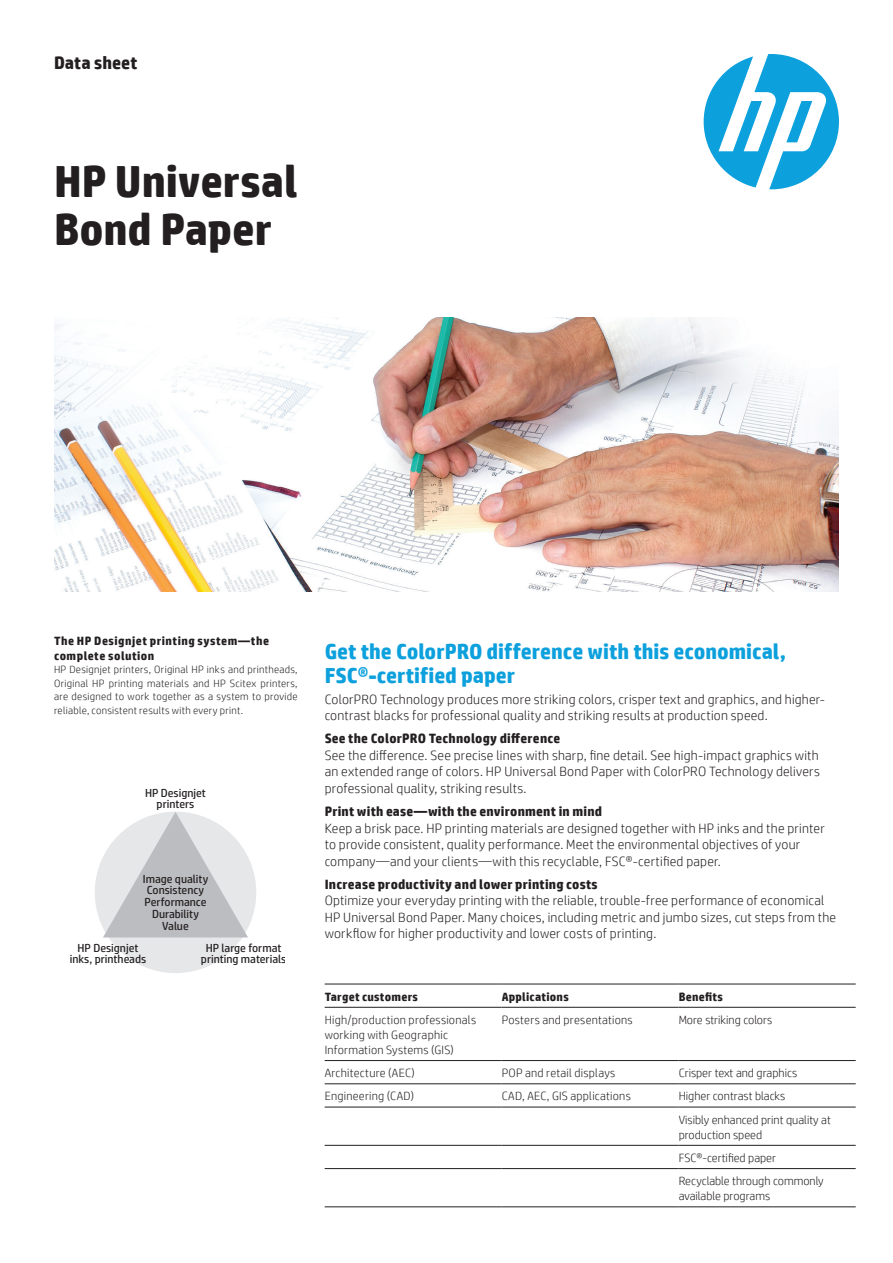
<style>
.page{position:relative;width:893px;height:1263px;background:#fff}
.page>*{position:absolute;margin:0;border:0;box-sizing:border-box;transform-origin:0 0}
.t1{font:700 45px/48px "HP Simplified";letter-spacing:-.005em;color:#231f20}
.t2{font:700 21.75px/24px "HP Simplified";color:#0ca0dd}
.t3{font:700 18px "HP Simplified";color:#231f20}
.t4{font:300 13.5px/16.5px "HP Simplified";letter-spacing:.015em;color:#231f20}
.t5{font:700 13.5px "HP Simplified";letter-spacing:.015em;color:#231f20}
.t6{font:300 12px/23.2px "HP Simplified";letter-spacing:.005em;color:#231f20}
.t7{font:700 12px/15px "HP Simplified";letter-spacing:.035em;color:#231f20}
.t8{font:11.7px/11.7px "HP Simplified";color:#231f20;text-align:center}
.t9{font:300 10.5px/13.5px "HP Simplified";letter-spacing:.025em;color:#231f20;text-align:justify}
</style>
<div class="page">
<img style="left:54px;top:317px;width:785px;height:274px">
<svg style="left:704px;top:54px;width:135px;height:135px"></svg>
<div style="left:95px;top:812px;width:161px;height:161px;background:#e6e7e9;border-radius:50%"></div>
<svg style="left:103px;top:812px;width:145px;height:125px"></svg>
<hr style="left:325px;top:984px;width:177px;height:1px;background:#231f20">
<hr style="left:502px;top:984px;width:177px;height:1px;background:#231f20">
<hr style="left:679px;top:984px;width:177px;height:1px;background:#231f20">
<hr style="left:325px;top:1007px;width:177px;height:1px;background:#231f20">
<hr style="left:502px;top:1007px;width:177px;height:1px;background:#231f20">
<hr style="left:679px;top:1007px;width:177px;height:1px;background:#231f20">
<hr style="left:325px;top:1060px;width:177px;height:1px;background:#231f20">
<hr style="left:502px;top:1060px;width:177px;height:1px;background:#231f20">
<hr style="left:679px;top:1060px;width:177px;height:1px;background:#231f20">
<hr style="left:325px;top:1083px;width:177px;height:1px;background:#231f20">
<hr style="left:502px;top:1083px;width:177px;height:1px;background:#231f20">
<hr style="left:679px;top:1083px;width:177px;height:1px;background:#231f20">
<hr style="left:325px;top:1107px;width:177px;height:1px;background:#231f20">
<hr style="left:502px;top:1107px;width:177px;height:1px;background:#231f20">
<hr style="left:679px;top:1107px;width:177px;height:1px;background:#231f20">
<hr style="left:325px;top:1145px;width:177px;height:1px;background:#231f20">
<hr style="left:502px;top:1145px;width:177px;height:1px;background:#231f20">
<hr style="left:679px;top:1145px;width:177px;height:1px;background:#231f20">
<hr style="left:325px;top:1168px;width:177px;height:1px;background:#231f20">
<hr style="left:502px;top:1168px;width:177px;height:1px;background:#231f20">
<hr style="left:679px;top:1168px;width:177px;height:1px;background:#231f20">
<hr style="left:325px;top:1206px;width:177px;height:1px;background:#231f20">
<hr style="left:502px;top:1206px;width:177px;height:1px;background:#231f20">
<hr style="left:679px;top:1206px;width:177px;height:1px;background:#231f20">
<h3 class="t3" style="left:54px;top:52px;width:85px">Data sheet</h3>
<h1 class="t1" style="left:54px;top:157px;width:245px">HP Universal<br>Bond Paper</h1>
<p class="t7" style="left:54px;top:633px;width:217px">The HP Designjet printing system—the complete solution</p>
<p class="t9" style="left:54px;top:662px;width:245px">HP Designjet printers, Original HP inks and printheads, Original HP printing materials and HP Scitex printers, are designed to work together as a system to provide reliable, consistent results with every print.</p>
<p class="t8" style="left:145px;top:786px;width:62px">HP Designjet printers</p>
<p class="t8" style="left:143px;top:873px;width:67px">Image quality<br>Consistency<br>Performance<br>Durability<br>Value</p>
<p class="t8" style="left:70px;top:941px;width:78px">HP Designjet inks, printheads</p>
<p class="t8" style="left:201px;top:941px;width:87px">HP large format printing materials</p>
<h2 class="t2" style="left:325px;top:639px;width:463px">Get the ColorPRO difference with this economical,<br>FSC®-certified paper</h2>
<p class="t4" style="left:325px;top:690px;width:502px">ColorPRO Technology produces more striking colors, crisper text and graphics, and higher&shy;contrast blacks for professional quality and striking results at production speed.</p>
<p class="t5" style="left:325px;top:731px;width:237px">See the ColorPRO Technology difference</p>
<p class="t4" style="left:325px;top:746px;width:497px;text-align:justify">See the difference. See precise lines with sharp, fine detail. See high-impact graphics with an extended range of colors. HP Universal Bond Paper with ColorPRO Technology delivers professional quality, striking results.</p>
<p class="t5" style="left:325px;top:803px;width:279px">Print with ease—with the environment in mind</p>
<p class="t4" style="left:325px;top:819px;width:502px">Keep a brisk pace. HP printing materials are designed together with HP inks and the printer to provide consistent, quality performance. Meet the environmental objectives of your company—and your clients—with this recyclable, FSC®-certified paper.</p>
<p class="t5" style="left:325px;top:876px;width:274px">Increase productivity and lower printing costs</p>
<p class="t4" style="left:325px;top:892px;width:513px">Optimize your everyday printing with the reliable, trouble-free performance of economical<br>HP Universal Bond Paper. Many choices, including metric and jumbo sizes, cut steps from the workflow for higher productivity and lower costs of printing.</p>
<p class="t7" style="left:325px;top:989px;width:95px">Target customers</p>
<p class="t7" style="left:502px;top:989px;width:69px">Applications</p>
<p class="t7" style="left:679px;top:989px;width:46px">Benefits</p>
<p class="t6" style="left:325px;top:1012px;width:153px;line-height:15px">High/production professionals working with Geographic<br>Information Systems (GIS)</p>
<p class="t6" style="left:502px;top:1008px;width:133px">Posters and presentations</p>
<p class="t6" style="left:679px;top:1008px;width:95px">More striking colors</p>
<p class="t6" style="left:325px;top:1061px;width:92px">Architecture (AEC)</p>
<p class="t6" style="left:502px;top:1061px;width:115px">POP and retail displays</p>
<p class="t6" style="left:679px;top:1061px;width:120px">Crisper text and graphics</p>
<p class="t6" style="left:325px;top:1084px;width:91px">Engineering (CAD)</p>
<p class="t6" style="left:502px;top:1084px;width:131px">CAD, AEC, GIS applications</p>
<p class="t6" style="left:679px;top:1084px;width:154px">Higher contrast blacks<br>Visibly enhanced print quality at</p>
<p class="t6" style="left:679px;top:1122px;width:147px">production speed<br>FSC®-certified paper<br>Recyclable through commonly</p>
<p class="t6" style="left:679px;top:1184px;width:93px">available programs</p>
</div>
